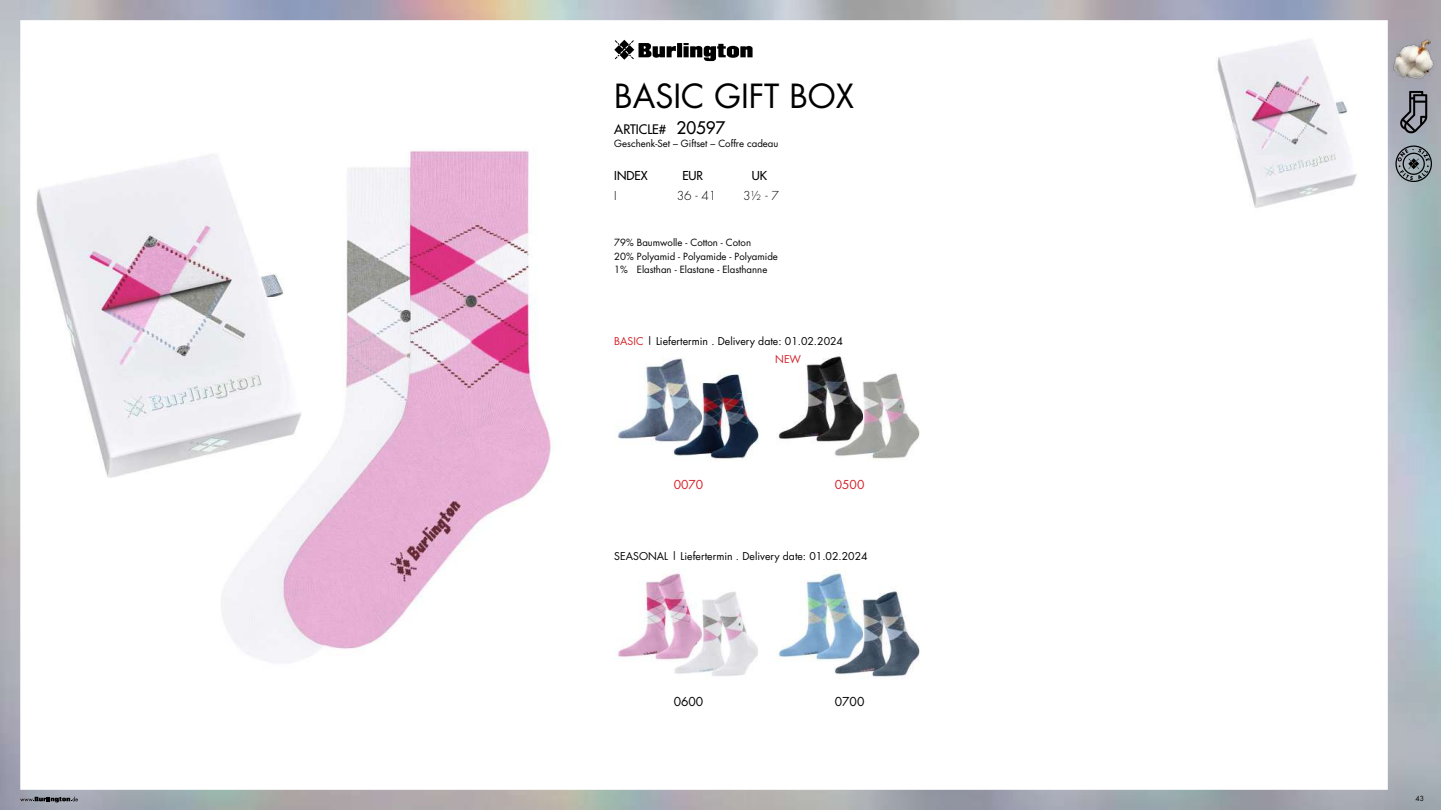
<style>
.page{position:relative;width:1441px;height:810px;background:#fff}
.page>*{position:absolute;margin:0;border:0;box-sizing:border-box;transform-origin:0 0}
.t1{font:32.4px "Futura Std";color:#000}
.t2{font:12.9px "Futura";color:#000}
.t3{font:12px "Futura";color:#000}
.t4{font:300 12px "Futura Std";color:#000}
.t5{font:12px "Futura Std";color:#d2232a}
.t6{font:12px "Futura Std";color:#000}
.t7{font:10.5px/18.5px "Futura Std";color:#000}
.t8{font:9.6px/13.5px "Futura Std";color:#000}
.t9{font:6.9px "Futura Std";color:#000}
.s1{font-size:16.8px}
.s2{color:#d2232a}
.s3{font-size:8.7px}
</style>
<div class="page">
<img style="left:0;top:0;width:1440px;height:810px">
<svg style="left:20px;top:797px;width:58px;height:5px"></svg>
<img style="left:1208px;top:29px;width:158px;height:189px">
<img style="left:1390px;top:37px;width:47px;height:45px">
<div style="left:1395px;top:146px;width:36px;height:36px;border:1px solid #000;border-radius:50%"></div>
<svg style="left:1397px;top:148px;width:32px;height:32px"></svg>
<svg style="left:1399px;top:91px;width:27px;height:42px"></svg>
<img style="left:615px;top:341px;width:89px;height:106px">
<img style="left:671px;top:358px;width:89px;height:106px">
<img style="left:776px;top:341px;width:89px;height:106px">
<img style="left:832px;top:358px;width:89px;height:106px">
<img style="left:615px;top:558px;width:89px;height:106px">
<img style="left:671px;top:575px;width:89px;height:106px">
<img style="left:776px;top:558px;width:89px;height:106px">
<img style="left:832px;top:575px;width:89px;height:106px">
<svg style="left:614px;top:40px;width:138px;height:21px"></svg>
<h1 class="t1" style="left:614px;top:76px;width:241px">BASIC GIFT BOX</h1>
<h2 class="t2" style="left:614px;top:121px;width:113px">ARTICLE# <span class="s1">20597</span></h2>
<p class="t8" style="left:614px;top:137px;width:166px">Geschenk-Set – Giftset – Coffre cadeau</p>
<p class="t3" style="left:614px;top:168px;width:35px">INDEX</p>
<p class="t3" style="left:682px;top:168px;width:22px">EUR</p>
<p class="t3" style="left:751px;top:168px;width:17px">UK</p>
<p class="t4" style="left:614px;top:188px;width:4px">I</p>
<p class="t4" style="left:676px;top:188px;width:41px">36 - 41</p>
<p class="t4" style="left:743px;top:188px;width:37px">3½ - 7</p>
<p class="t8" style="left:614px;top:236px;width:165px">79% Baumwolle - Cotton - Coton<br>20% Polyamid - Polyamide - Polyamide<br>1% Elasthan - Elastane - Elasthanne</p>
<p class="t7" style="left:775px;top:332px;width:69px;text-indent:-161px"><span class="s2">BASIC</span> <span class="s3">|</span> Liefertermin . Delivery date: 01.02.2024<br><span class="s2">NEW</span></p>
<p class="t5" style="left:673px;top:476px;width:31px">0070</p>
<p class="t5" style="left:834px;top:476px;width:31px">0500</p>
<p class="t7" style="left:614px;top:547px;width:255px">SEASONAL <span class="s3">|</span> Liefertermin . Delivery date: 01.02.2024</p>
<p class="t6" style="left:673px;top:694px;width:31px">0600</p>
<p class="t6" style="left:834px;top:694px;width:31px">0700</p>
<p class="t9" style="left:1415px;top:794px;width:10px">43</p>
</div>
